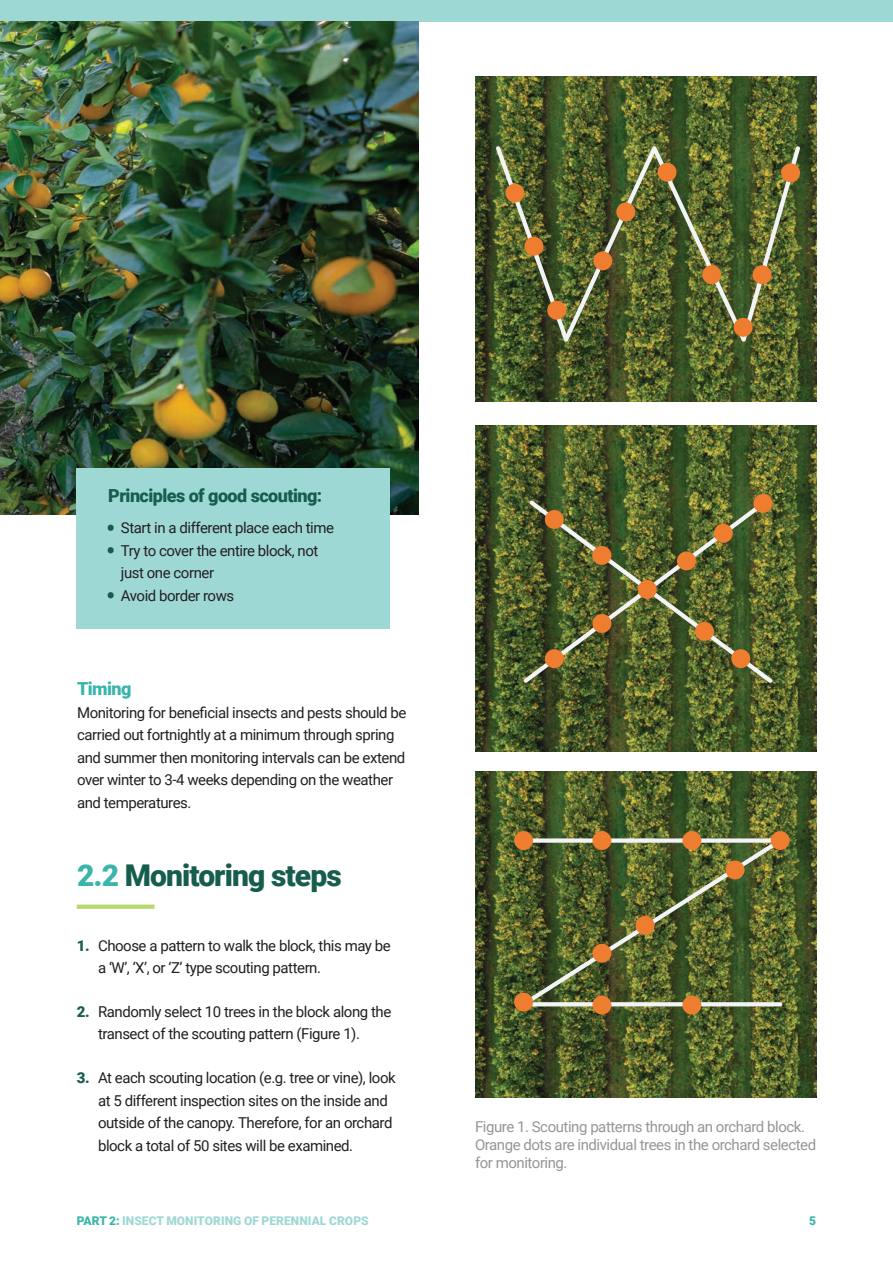
<style>
.page{position:relative;width:893px;height:1263px;background:#fff}
.page>*{position:absolute;margin:0;border:0;box-sizing:border-box;transform-origin:0 0}
.t1{font:900 30px "Roboto";letter-spacing:-.03em;color:#175d4e}
.t2{font:900 18px "Roboto";letter-spacing:-.03em;color:#175d4e}
.t3{font:900 18px "Roboto";color:#3ab5ab}
.t4{font:15px/22.5px "Roboto";letter-spacing:-.03em;color:#231f20}
.t5{font:15px/18px "Roboto";letter-spacing:-.03em;color:#939598}
.t6{font:900 12px "Roboto";letter-spacing:.005em;color:#9ed8d5}
.t7{font:900 12px "Roboto";color:#3ab5ab}
.s1{color:#175d4e}
.s2{color:#3ab5ab}
.s3{font-weight:900;color:#175d4e}
</style>
<div class="page">
<div style="left:0;top:0;width:893px;height:21px;background:#9ed8d5"></div>
<img style="left:0;top:21px;width:418px;height:493px">
<div style="left:77px;top:468px;width:313px;height:160px;background:#9ed8d5"></div>
<div style="left:77px;top:904px;width:78px;height:5px;background:#bad870"></div>
<svg style="left:107px;top:524px;width:7px;height:7px"></svg>
<svg style="left:107px;top:547px;width:7px;height:7px"></svg>
<svg style="left:107px;top:592px;width:7px;height:7px"></svg>
<img style="left:475px;top:77px;width:341px;height:325px">
<img style="left:475px;top:426px;width:341px;height:325px">
<img style="left:475px;top:772px;width:341px;height:325px">
<svg style="left:493px;top:138px;width:310px;height:214px"></svg>
<div style="left:505px;top:184px;width:19px;height:18px;background:#ee7d30;border-radius:50%"></div>
<div style="left:524px;top:237px;width:19px;height:19px;background:#ee7d30;border-radius:50%"></div>
<div style="left:547px;top:301px;width:19px;height:19px;background:#ee7d30;border-radius:50%"></div>
<div style="left:593px;top:251px;width:19px;height:19px;background:#ee7d30;border-radius:50%"></div>
<div style="left:702px;top:265px;width:19px;height:19px;background:#ee7d30;border-radius:50%"></div>
<div style="left:734px;top:318px;width:19px;height:19px;background:#ee7d30;border-radius:50%"></div>
<div style="left:753px;top:265px;width:18px;height:19px;background:#ee7d30;border-radius:50%"></div>
<div style="left:781px;top:163px;width:19px;height:19px;background:#ee7d30;border-radius:50%"></div>
<div style="left:616px;top:202px;width:19px;height:19px;background:#ee7d30;border-radius:50%"></div>
<div style="left:658px;top:163px;width:18px;height:19px;background:#ee7d30;border-radius:50%"></div>
<svg style="left:770px;top:497px;width:6px;height:190px"></svg>
<svg style="left:520px;top:497px;width:250px;height:190px"></svg>
<div style="left:753px;top:494px;width:19px;height:19px;background:#ee7d30;border-radius:50%"></div>
<div style="left:545px;top:510px;width:19px;height:19px;background:#ee7d30;border-radius:50%"></div>
<div style="left:714px;top:524px;width:19px;height:19px;background:#ee7d30;border-radius:50%"></div>
<div style="left:731px;top:649px;width:19px;height:19px;background:#ee7d30;border-radius:50%"></div>
<div style="left:545px;top:649px;width:19px;height:19px;background:#ee7d30;border-radius:50%"></div>
<div style="left:592px;top:614px;width:19px;height:19px;background:#ee7d30;border-radius:50%"></div>
<div style="left:638px;top:580px;width:19px;height:19px;background:#ee7d30;border-radius:50%"></div>
<div style="left:677px;top:551px;width:19px;height:19px;background:#ee7d30;border-radius:50%"></div>
<div style="left:695px;top:622px;width:19px;height:19px;background:#ee7d30;border-radius:50%"></div>
<div style="left:592px;top:546px;width:19px;height:19px;background:#ee7d30;border-radius:50%"></div>
<svg style="left:509px;top:836px;width:286px;height:172px"></svg>
<div style="left:514px;top:831px;width:19px;height:19px;background:#ee7d30;border-radius:50%"></div>
<div style="left:514px;top:993px;width:19px;height:18px;background:#ee7d30;border-radius:50%"></div>
<div style="left:592px;top:831px;width:19px;height:19px;background:#ee7d30;border-radius:50%"></div>
<div style="left:592px;top:944px;width:19px;height:19px;background:#ee7d30;border-radius:50%"></div>
<div style="left:592px;top:996px;width:19px;height:18px;background:#ee7d30;border-radius:50%"></div>
<div style="left:682px;top:996px;width:19px;height:18px;background:#ee7d30;border-radius:50%"></div>
<div style="left:682px;top:831px;width:19px;height:19px;background:#ee7d30;border-radius:50%"></div>
<div style="left:771px;top:831px;width:19px;height:19px;background:#ee7d30;border-radius:50%"></div>
<div style="left:726px;top:860px;width:19px;height:19px;background:#ee7d30;border-radius:50%"></div>
<div style="left:636px;top:916px;width:18px;height:19px;background:#ee7d30;border-radius:50%"></div>
<p class="t2" style="left:108px;top:483px;width:216px">Principles of good scouting:</p>
<p class="t4" style="left:108px;top:516px;width:227px"><span class="s1">•</span> Start in a different place each time</p>
<p class="t4" style="left:121px;top:539px;width:199px;text-indent:-13px"><span class="s1">•</span> Try to cover the entire block, not just one corner</p>
<p class="t4" style="left:108px;top:584px;width:128px"><span class="s1">•</span> Avoid border rows</p>
<p class="t3" style="left:77px;top:676px;width:56px">Timing</p>
<p class="t4" style="left:77px;top:700px;width:331px">Monitoring for beneficial insects and pests should be carried out fortnightly at a minimum through spring and summer then monitoring intervals can be extend over winter to 3-4 weeks depending on the weather and temperatures.</p>
<p class="t1" style="left:77px;top:854px;width:266px"><span class="s2">2.2</span> Monitoring steps</p>
<p class="t4" style="left:98px;top:933px;width:294px;text-indent:-21px"><span class="s3">1.</span> Choose a pattern to walk the block, this may be a ‘W’, ‘X’, or ‘Z’ type scouting pattern.</p>
<p class="t4" style="left:98px;top:1000px;width:295px;text-indent:-21px"><span class="s3">2.</span> Randomly select 10 trees in the block along the transect of the scouting pattern (Figure 1).</p>
<p class="t4" style="left:98px;top:1066px;width:299px;text-indent:-21px"><span class="s3">3.</span> At each scouting location (e.g. tree or vine), look at 5 different inspection sites on the inside and outside of the canopy. Therefore, for an orchard block a total of 50 sites will be examined.</p>
<p class="t5" style="left:475px;top:1117px;width:343px">Figure 1. Scouting patterns through an orchard block.<br>Orange dots are individual trees in the orchard selected for monitoring.</p>
<p class="t6" style="left:77px;top:1212px;width:293px"><span class="s2">PART 2:</span> INSECT MONITORING OF PERENNIAL CROPS</p>
<p class="t7" style="left:809px;top:1212px;width:8px">5</p>
</div>
